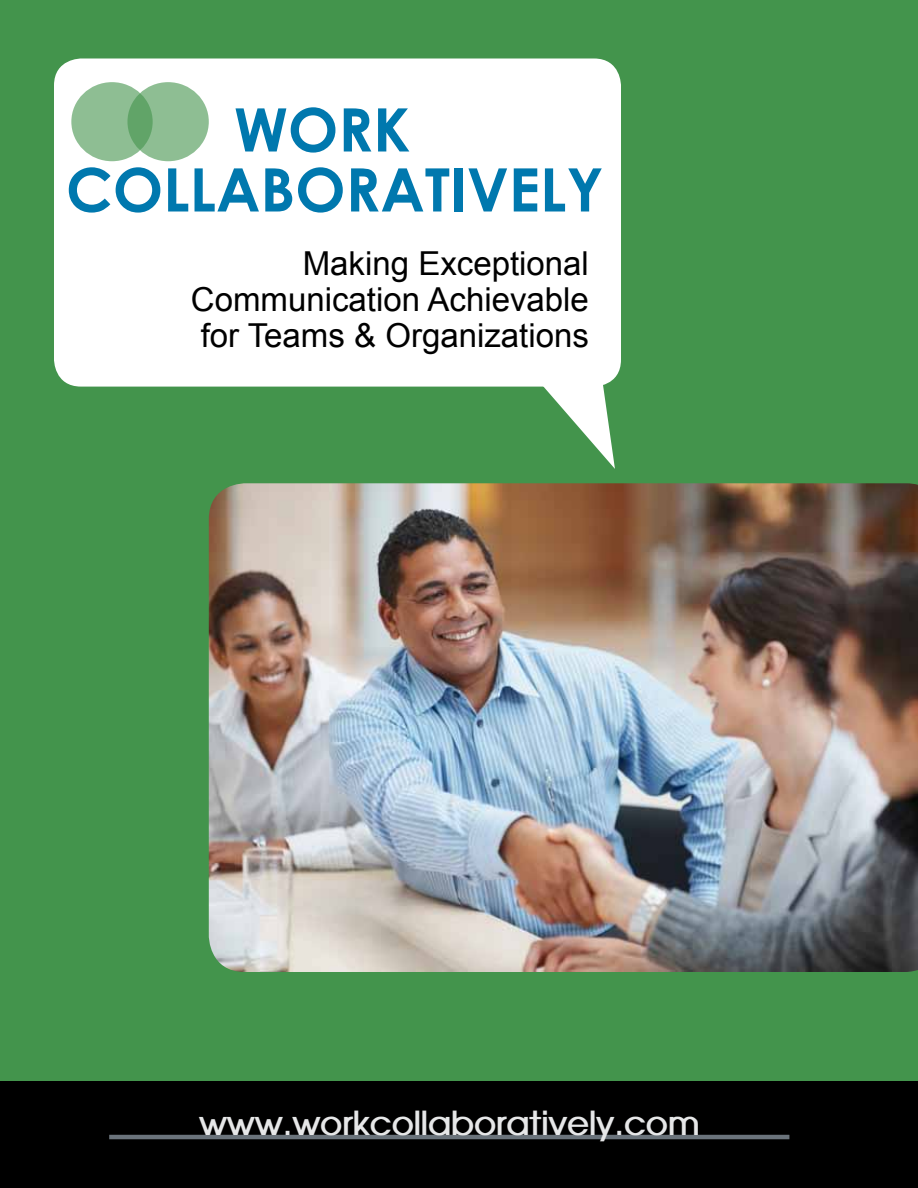
<style>
.page{position:relative;width:918px;height:1188px;background:#43944c}
.page>*{position:absolute;margin:0;border:0;box-sizing:border-box;transform-origin:0 0}
.t1{font:700 60px/60px "Century Gothic";color:#0078ae;text-align:center}
.t2{font:33px/36px "Arial";color:#000;text-align:justify}
.t3{font:700 33px "Avant Garde";letter-spacing:-.025em;color:#e6e7e8}
</style>
<div class="page">
<div style="left:0;top:1082px;width:918px;height:106px;background:#000"></div>
<hr style="left:109px;top:1135px;width:680px;height:4px;background:#6a737b">
<img style="left:209px;top:483px;width:709px;height:489px">
<div style="left:54px;top:58px;width:567px;height:329px;background:#fff;border-radius:27px"></div>
<svg style="left:529px;top:377px;width:86px;height:92px"></svg>
<div style="left:71px;top:82px;width:82px;height:79px;background:#8ebe93;border-radius:50%"></div>
<svg style="left:127px;top:82px;width:82px;height:79px;background:#86b98b"></svg>
<h1 class="t1" style="left:66px;top:98px;width:539px">WORK<br>COLLABORATIVELY</h1>
<p class="t2" style="left:191px;top:246px;width:400px;text-indent:112px">Making Exceptional Communication Achievable for Teams &amp; Organizations</p>
<p class="t3" style="left:199px;top:1102px;width:503px">www.workcollaboratively.com</p>
</div>
